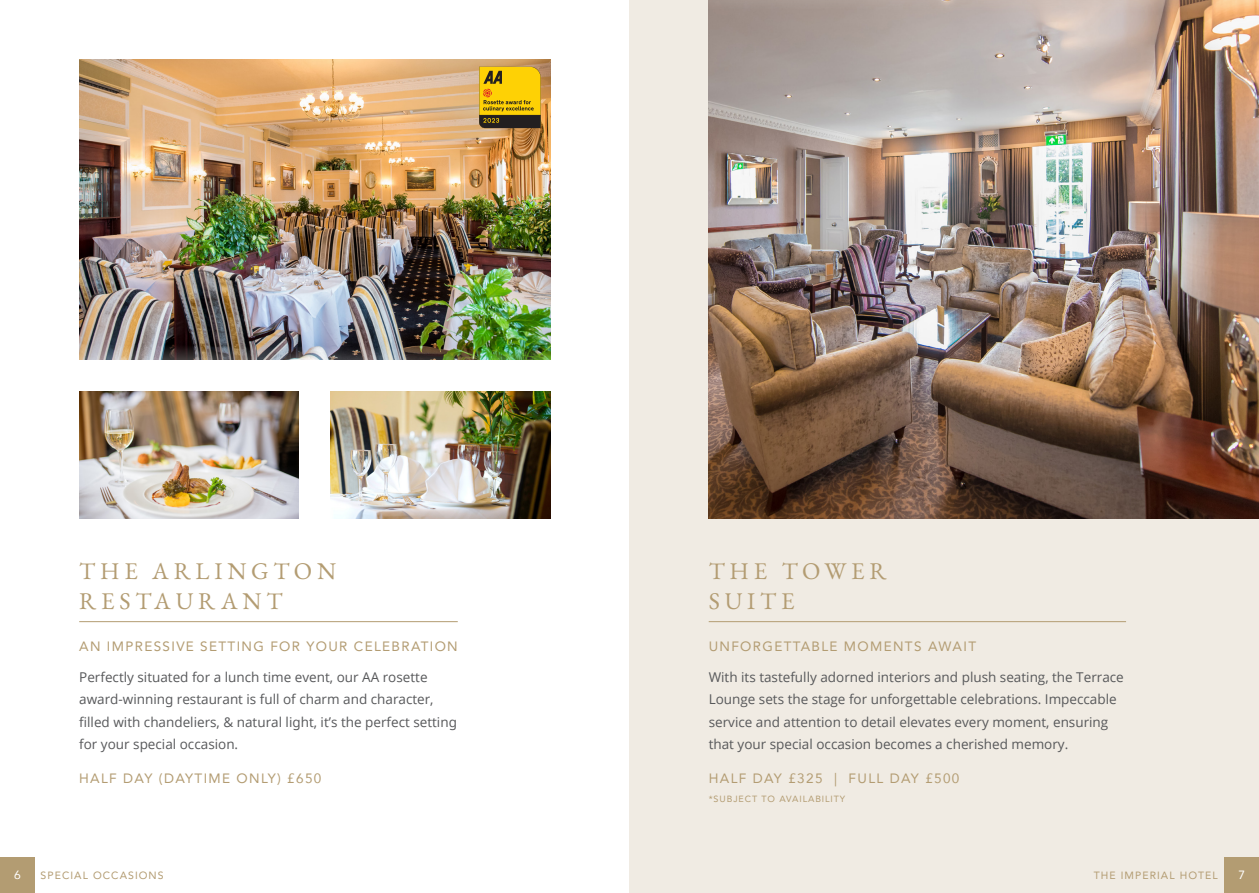
<style>
.page{position:relative;width:1259px;height:893px;background:#fff}
.page>*{position:absolute;margin:0;border:0;box-sizing:border-box;transform-origin:0 0}
.t1{font:24px/30px "EB Garamond";letter-spacing:.2em;color:#b39c72}
.t2{font:13.5px/22.5px "Open Sans";color:#57585a}
.t3{font:13.5px "Avenir";letter-spacing:.1em;color:#b39c72}
.t4{font:12px "Avenir";color:#fff}
.t5{font:10.5px "Avenir";letter-spacing:.1em;color:#b39c72}
.t6{font:9px "Avenir";letter-spacing:.1em;color:#b39c72}
</style>
<div class="page">
<hr style="left:79px;top:621px;width:379px;height:1px;background:#b39c72">
<div style="left:629px;top:0;width:630px;height:893px;background:#f0ebe3"></div>
<hr style="left:708px;top:621px;width:418px;height:1px;background:#b39c72">
<img style="left:708px;top:0;width:551px;height:519px">
<img style="left:79px;top:60px;width:471px;height:300px">
<img style="left:79px;top:391px;width:220px;height:128px">
<img style="left:331px;top:391px;width:219px;height:128px">
<svg style="left:479px;top:66px;width:62px;height:62px"></svg>
<div style="left:0;top:857px;width:35px;height:36px;background:#b39c72"></div>
<p class="t1" style="left:79px;top:556px;width:258px">THE ARLINGTON<br>RESTAURANT</p>
<p class="t3" style="left:79px;top:635px;width:380px">AN IMPRESSIVE SETTING FOR YOUR CELEBRATION</p>
<p class="t2" style="left:79px;top:665px;width:379px">Perfectly situated for a lunch time event, our AA rosette award-winning restaurant is full of charm and character, filled with chandeliers, &amp; natural light, it’s the perfect setting for your special occasion.</p>
<p class="t3" style="left:79px;top:767px;width:244px">HALF DAY (DAYTIME ONLY) £650</p>
<p class="t1" style="left:708px;top:556px;width:179px">THE TOWER<br>SUITE</p>
<p class="t3" style="left:708px;top:635px;width:269px">UNFORGETTABLE MOMENTS AWAIT</p>
<p class="t2" style="left:708px;top:665px;width:417px">With its tastefully adorned interiors and plush seating, the Terrace Lounge sets the stage for unforgettable celebrations. Impeccable service and attention to detail elevates every moment, ensuring that your special occasion becomes a cherished memory.</p>
<p class="t3" style="left:708px;top:767px;width:252px">HALF DAY £325 | FULL DAY £500</p>
<p class="t6" style="left:708px;top:791px;width:138px">*SUBJECT TO AVAILABILITY</p>
<p class="t4" style="left:14px;top:865px;width:8px">6</p>
<p class="t5" style="left:41px;top:866px;width:125px">SPECIAL OCCASIONS</p>
<p class="t5" style="left:1093px;top:866px;width:125px">THE IMPERIAL HOTEL</p>
<p class="t4" style="left:1238px;top:865px;width:8px">7</p>
</div>
